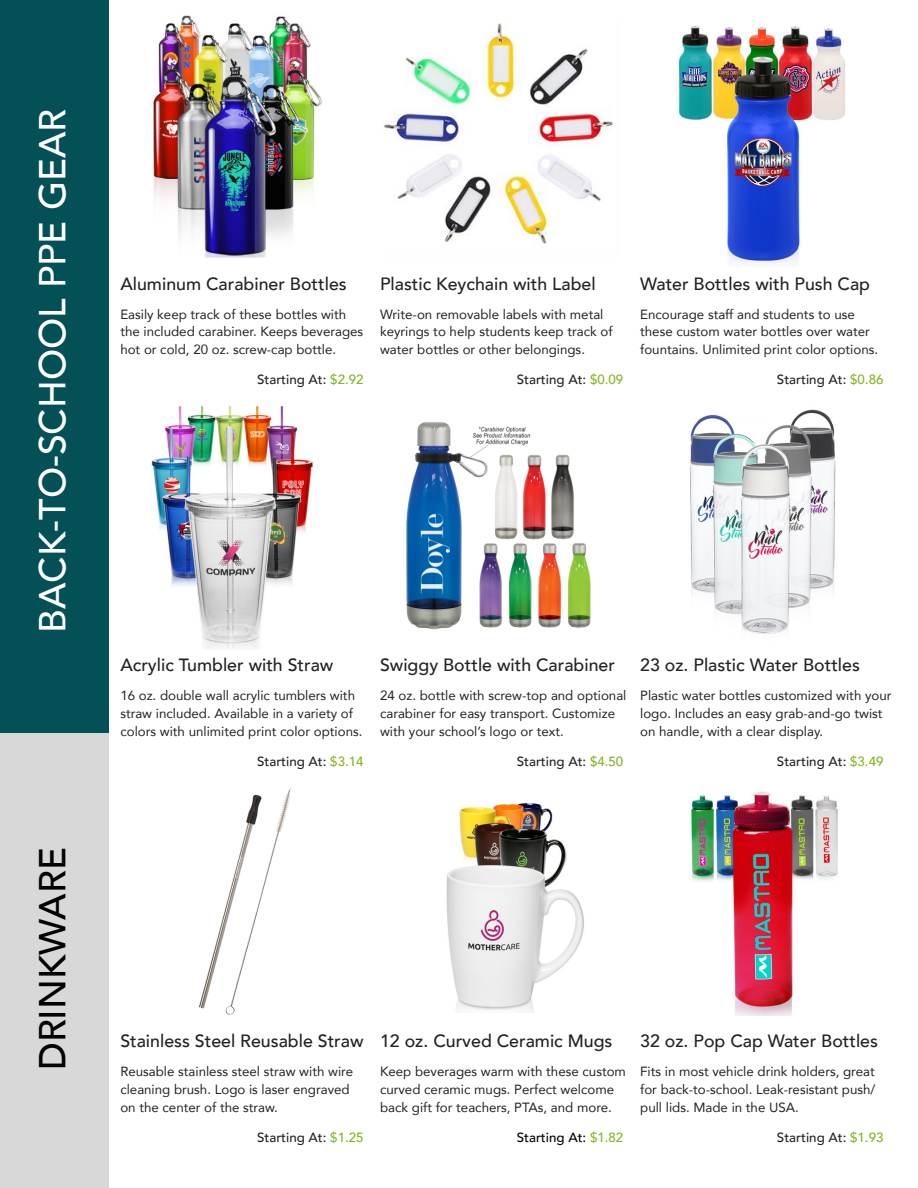
<style>
.page{position:relative;width:918px;height:1188px;background:#fff}
.page>*{position:absolute;margin:0;border:0;box-sizing:border-box;transform-origin:0 0}
.t1{font:500 37.5px "Avenir";color:#fff}
.t2{font:500 37.5px "Avenir";color:#020202}
.t3{font:500 17.7px "Avenir";color:#232323}
.t4{font:13.35px/17.7px "Avenir";color:#232323}
.t5{font:500 13.35px "Avenir";color:#232323}
.t6{font:500 13.35px "Avenir";color:#000}
.s1{color:#84b423}
</style>
<div class="page">
<div style="left:0;top:0;width:108px;height:903px;background:#035157"></div>
<div style="left:0;top:733px;width:108px;height:455px;background:#d8d8d8"></div>
<img style="left:153px;top:15px;width:169px;height:243px">
<img style="left:678px;top:25px;width:167px;height:239px">
<img style="left:384px;top:23px;width:229px;height:221px">
<img style="left:406px;top:422px;width:185px;height:208px">
<img style="left:690px;top:409px;width:146px;height:225px">
<img style="left:151px;top:406px;width:162px;height:243px">
<img style="left:198px;top:788px;width:93px;height:227px">
<img style="left:446px;top:803px;width:138px;height:210px">
<img style="left:691px;top:791px;width:147px;height:224px">
<h1 class="t1" style="left:28px;top:633px;width:525px;rotate:-90deg">BACK-TO-SCHOOL PPE GEAR</h1>
<h1 class="t2" style="left:28px;top:1070px;width:224px;rotate:-90deg">DRINKWARE</h1>
<h2 class="t3" style="left:120px;top:272px;width:228px">Aluminum Carabiner Bottles</h2>
<p class="t4" style="left:120px;top:306px;width:244px">Easily keep track of these bottles with the included carabiner. Keeps beverages hot or cold, 20 oz. screw-cap bottle.</p>
<p class="t5" style="left:257px;top:371px;width:108px">Starting At: <span class="s1">$2.92</span></p>
<h2 class="t3" style="left:380px;top:272px;width:217px">Plastic Keychain with Label</h2>
<p class="t4" style="left:380px;top:306px;width:234px">Write-on removable labels with metal keyrings to help students keep track of water bottles or other belongings.</p>
<p class="t5" style="left:517px;top:371px;width:108px">Starting At: <span class="s1">$0.09</span></p>
<h2 class="t3" style="left:640px;top:272px;width:231px">Water Bottles with Push Cap</h2>
<p class="t4" style="left:640px;top:306px;width:239px">Encourage staff and students to use these custom water bottles over water fountains. Unlimited print color options.</p>
<p class="t5" style="left:777px;top:371px;width:108px">Starting At: <span class="s1">$0.86</span></p>
<h2 class="t3" style="left:120px;top:654px;width:215px">Acrylic Tumbler with Straw</h2>
<p class="t4" style="left:120px;top:687px;width:244px">16 oz. double wall acrylic tumblers with straw included. Available in a variety of colors with unlimited print color options.</p>
<p class="t5" style="left:257px;top:753px;width:108px">Starting At: <span class="s1">$3.14</span></p>
<h2 class="t3" style="left:380px;top:654px;width:236px">Swiggy Bottle with Carabiner</h2>
<p class="t4" style="left:380px;top:687px;width:248px">24 oz. bottle with screw-top and optional carabiner for easy transport. Customize with your school’s logo or text.</p>
<p class="t5" style="left:517px;top:753px;width:108px">Starting At: <span class="s1">$4.50</span></p>
<h2 class="t3" style="left:640px;top:654px;width:221px">23 oz. Plastic Water Bottles</h2>
<p class="t4" style="left:640px;top:687px;width:253px">Plastic water bottles customized with your logo. Includes an easy grab-and-go twist on handle, with a clear display.</p>
<p class="t5" style="left:777px;top:753px;width:108px">Starting At: <span class="s1">$3.49</span></p>
<h2 class="t3" style="left:120px;top:1029px;width:245px">Stainless Steel Reusable Straw</h2>
<p class="t4" style="left:120px;top:1063px;width:234px">Reusable stainless steel straw with wire cleaning brush. Logo is laser engraved on the center of the straw.</p>
<p class="t5" style="left:257px;top:1128px;width:108px">Starting At: <span class="s1">$1.25</span></p>
<h2 class="t3" style="left:380px;top:1029px;width:234px">12 oz. Curved Ceramic Mugs</h2>
<p class="t4" style="left:380px;top:1063px;width:247px">Keep beverages warm with these custom curved ceramic mugs. Perfect welcome back gift for teachers, PTAs, and more.</p>
<p class="t6" style="left:517px;top:1128px;width:108px">Starting At: <span class="s1">$1.82</span></p>
<h2 class="t3" style="left:640px;top:1029px;width:239px">32 oz. Pop Cap Water Bottles</h2>
<p class="t4" style="left:640px;top:1063px;width:237px;text-align:justify">Fits in most vehicle drink holders, great for back-to-school. Leak-resistant push/ pull lids. Made in the USA.</p>
<p class="t5" style="left:777px;top:1128px;width:108px">Starting At: <span class="s1">$1.93</span></p>
</div>
